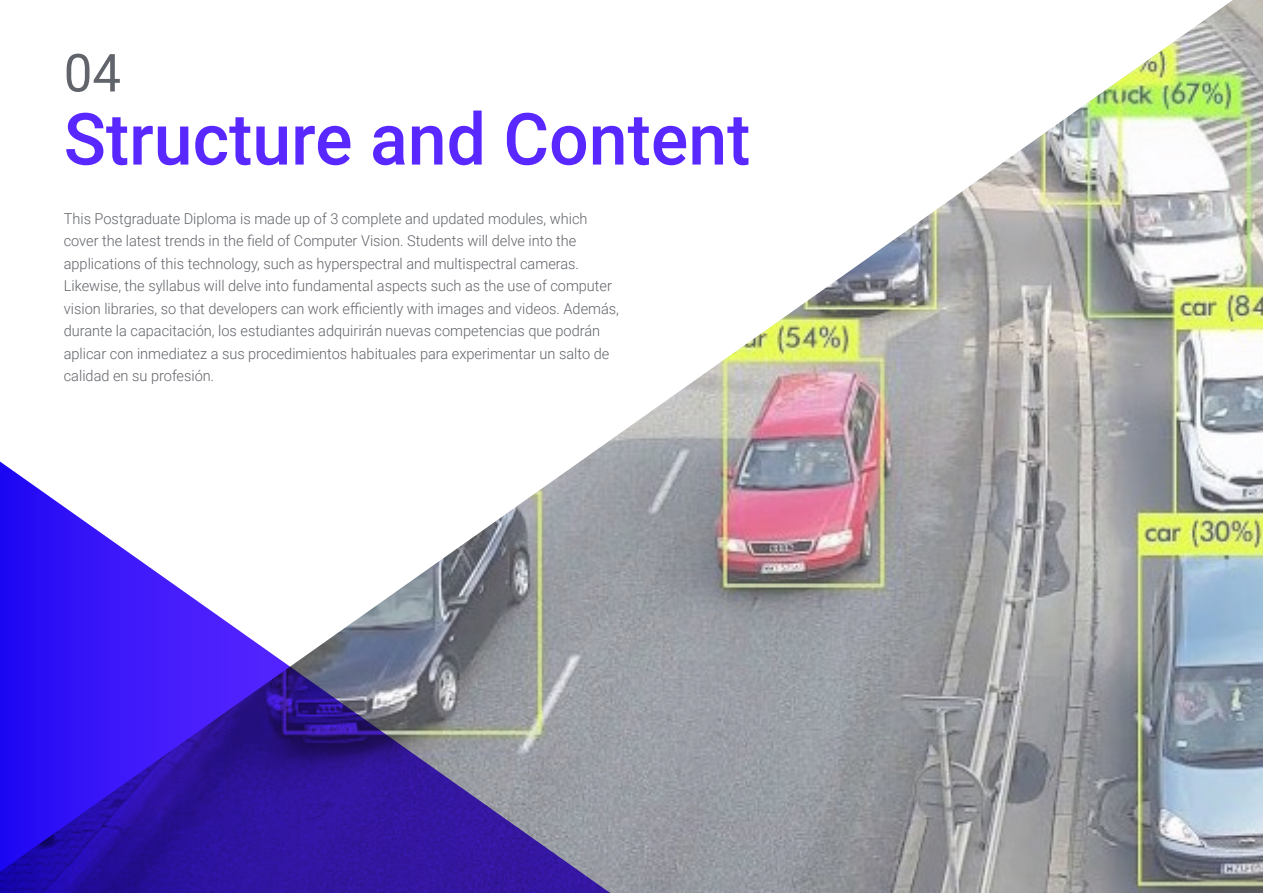
<style>
.page{position:relative;width:1263px;height:893px;background:#fff}
.page>*{position:absolute;margin:0;border:0;box-sizing:border-box;transform-origin:0 0}
.t1{font:500 72px "Roboto";color:#5927ff}
.t2{font:52.5px "Roboto";color:#61646a}
.t3{font:300 15px/22.5px "Roboto";color:#61646a}
</style>
<div class="page">
<img style="left:602px;top:0;width:661px;height:893px">
<svg style="left:0;top:446px;width:640px;height:447px"></svg>
<h2 class="t2" style="left:64px;top:36px;width:59px">04</h2>
<h1 class="t1" style="left:64px;top:89px;width:688px">Structure and Content</h1>
<p class="t3" style="left:64px;top:207px;width:557px">This Postgraduate Diploma is made up of 3 complete and updated modules, which cover the latest trends in the field of Computer Vision. Students will delve into the applications of this technology, such as hyperspectral and multispectral cameras.<br>Likewise, the syllabus will delve into fundamental aspects such as the use of computer vision libraries, so that developers can work efficiently with images and videos. Además, durante la capacitación, los estudiantes adquirirán nuevas competencias que podrán aplicar con inmediatez a sus procedimientos habituales para experimentar un salto de calidad en su profesión.</p>
</div>
